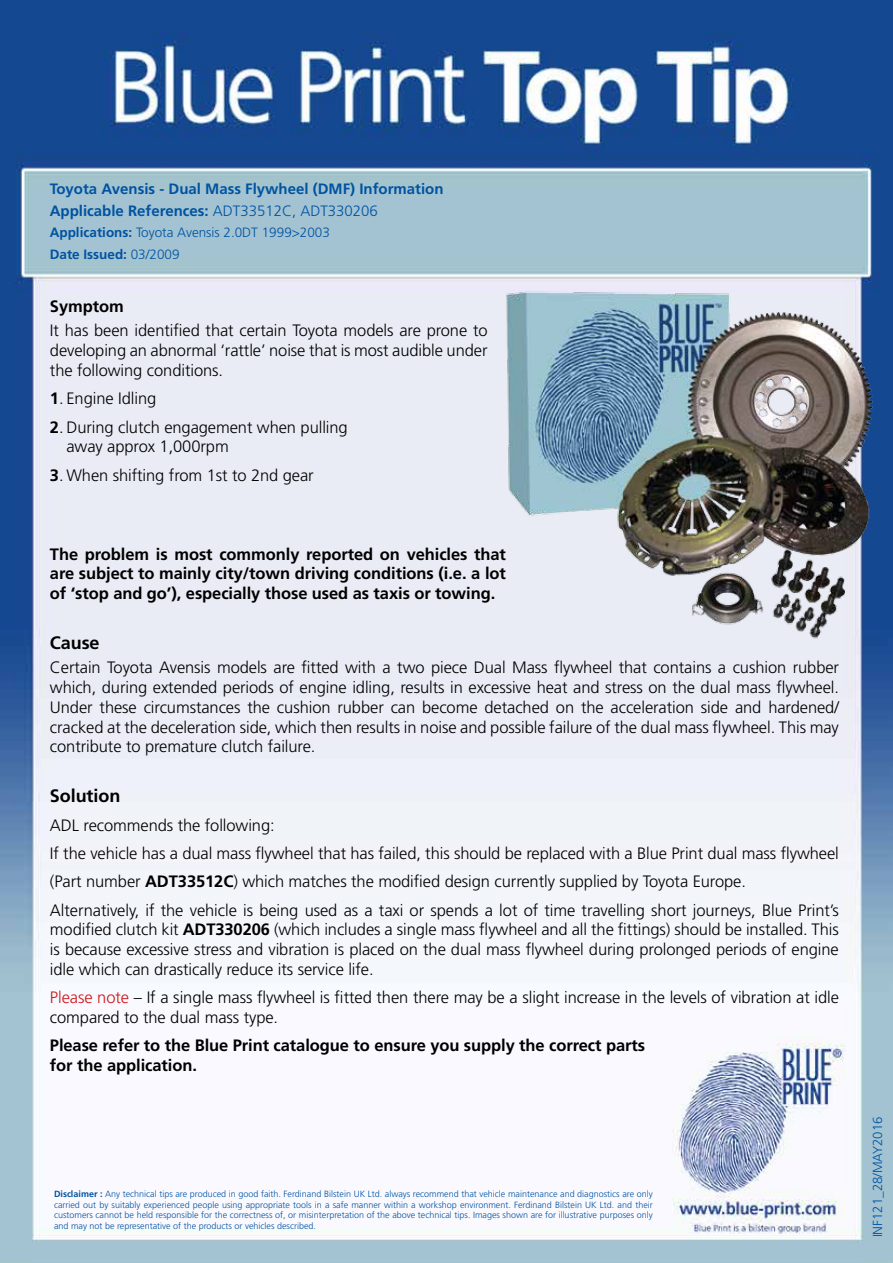
<style>
.page{position:relative;width:893px;height:1263px;background:#fff}
.page>*{position:absolute;margin:0;border:0;box-sizing:border-box;transform-origin:0 0}
.t1{font:700 18px "Frutiger";letter-spacing:-.005em;color:#000}
.t2{font:300 16.5px/19.8px "Frutiger";letter-spacing:-.005em;color:#000;text-align:justify}
.t3{font:700 16.5px/19.8px "Frutiger";letter-spacing:-.005em;color:#000;text-align:justify}
.t4{font:700 15px/22.2px "Frutiger";color:#0053a1}
.t5{font:300 13.5px/22.2px "Frutiger";color:#0053a1}
.t6{font:300 13.2px "Frutiger";color:#0053a1}
.t7{font:300 9px/10.8px "Frutiger";color:#0053a1;text-align:justify}
.s1{font-weight:300}
.s2{font-weight:700}
.s3{color:#cd171a}
</style>
<div class="page">
<img style="left:0;top:0;width:893px;height:1263px">
<img style="left:506px;top:258px;width:378px;height:387px">
<p class="t4" style="left:50px;top:178px;width:395px">Toyota Avensis - Dual Mass Flywheel (DMF) Information<br>Applicable References: <span class="s1">ADT33512C, ADT330206</span></p>
<p class="t5" style="left:50px;top:221px;width:282px"><span class="s2">Applications:</span> Toyota Avensis 2.0DT 1999&gt;2003<br><span class="s2">Date Issued:</span> 03/2009</p>
<p class="t3" style="left:50px;top:296px;width:75px">Symptom</p>
<p class="t2" style="left:50px;top:321px;width:439px">It has been identified that certain Toyota models are prone to developing an abnormal ‘rattle’ noise that is most audible under the following conditions.</p>
<p class="t2" style="left:50px;top:389px;width:108px"><span class="s2">1</span>. Engine Idling</p>
<p class="t2" style="left:66px;top:417px;width:283px;text-indent:-16px"><span class="s2">2</span>. During clutch engagement when pulling away approx 1,000rpm</p>
<p class="t2" style="left:50px;top:465px;width:265px"><span class="s2">3</span>. When shifting from 1st to 2nd gear</p>
<p class="t3" style="left:50px;top:544px;width:458px">The problem is most commonly reported on vehicles that are subject to mainly city/town driving conditions (i.e. a lot of ‘stop and go’), especially those used as taxis or towing.</p>
<p class="t1" style="left:50px;top:632px;width:51px">Cause</p>
<p class="t2" style="left:50px;top:657px;width:791px">Certain Toyota Avensis models are fitted with a two piece Dual Mass flywheel that contains a cushion rubber which, during extended periods of engine idling, results in excessive heat and stress on the dual mass flywheel.<br>Under these circumstances the cushion rubber can become detached on the acceleration side and hardened/ cracked at the deceleration side, which then results in noise and possible failure of the dual mass flywheel. This may contribute to premature clutch failure.</p>
<p class="t1" style="left:50px;top:785px;width:72px">Solution</p>
<p class="t2" style="left:50px;top:811px;width:790px;line-height:28.3px;text-align:left">ADL recommends the following:<br>If the vehicle has a dual mass flywheel that has failed, this should be replaced with a Blue Print dual mass flywheel (Part number <span class="s2">ADT33512C</span>) which matches the modified design currently supplied by Toyota Europe.<br>Alternatively, if the vehicle is being used as a taxi or spends a lot of time travelling short journeys, Blue Print’s</p>
<p class="t2" style="left:50px;top:920px;width:790px">modified clutch kit <span class="s2">ADT330206</span> (which includes a single mass flywheel and all the fittings) should be installed. This is because excessive stress and vibration is placed on the dual mass flywheel during prolonged periods of engine idle which can drastically reduce its service life.</p>
<p class="t2" style="left:50px;top:987px;width:790px"><span class="s3">Please note</span> – If a single mass flywheel is fitted then there may be a slight increase in the levels of vibration at idle compared to the dual mass type.</p>
<p class="t3" style="left:50px;top:1035px;width:597px">Please refer to the Blue Print catalogue to ensure you supply the correct parts for the application.</p>
<p class="t7" style="left:54px;top:1188px;width:600px"><span class="s2">Disclaimer :</span> Any technical tips are produced in good faith. Ferdinand Bilstein UK Ltd. always recommend that vehicle maintenance and diagnostics are only carried out by suitably experienced people using appropriate tools in a safe manner within a workshop environment. Ferdinand Bilstein UK Ltd. and their customers cannot be held responsible for the correctness of, or misinterpretation of the above technical tips. Images shown are for illustrative purposes only and may not be representative of the products or vehicles described.</p>
<p class="t6" style="left:870px;top:1237px;width:122px;rotate:-90deg">INF121_28/MAY2016</p>
</div>
